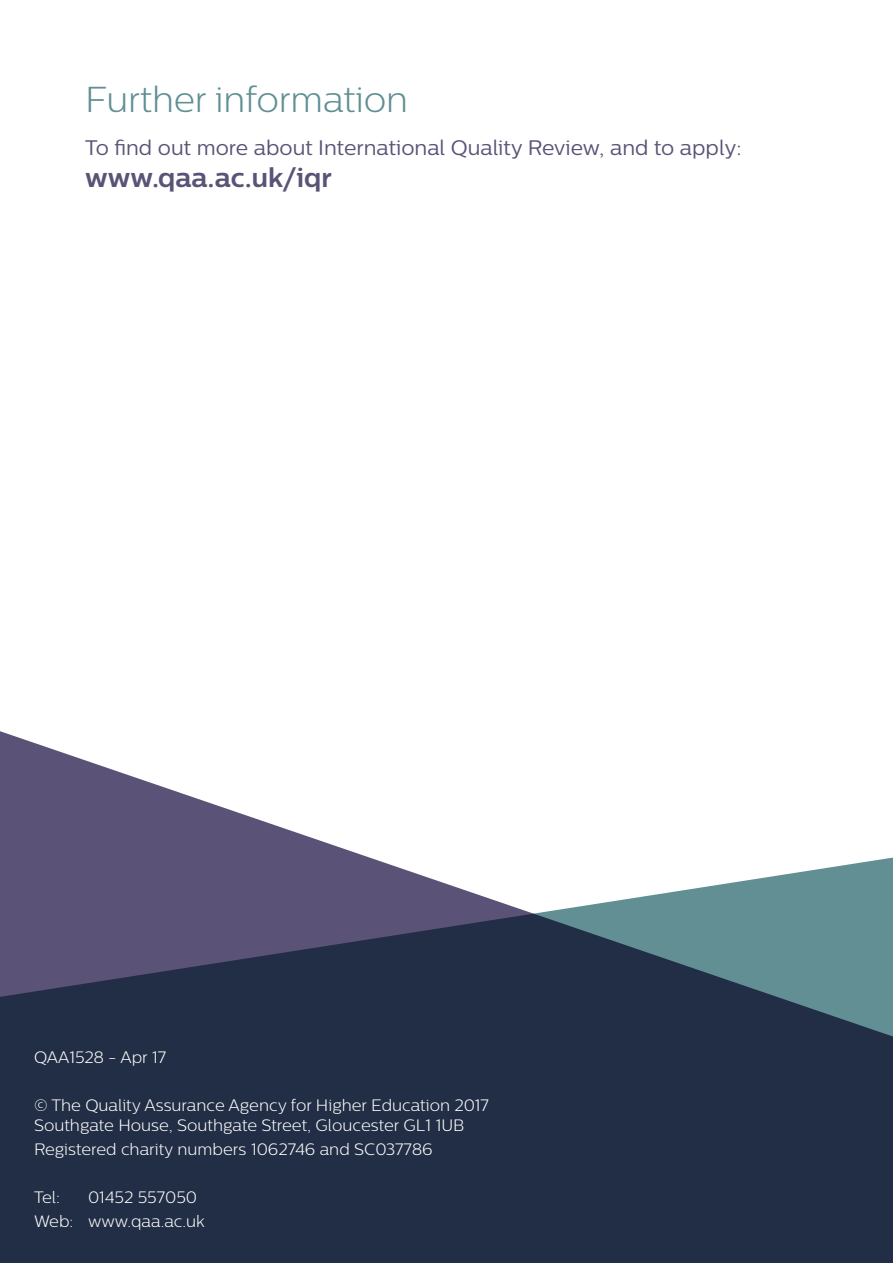
<style>
.page{position:relative;width:893px;height:1263px;background:#fff}
.page>*{position:absolute;margin:0;border:0;box-sizing:border-box;transform-origin:0 0}
.t1{font:300 36px "Centrale Sans";letter-spacing:-.005em;color:#618f94}
.t2{font:700 27px "Centrale Sans";color:#5b5377}
.t3{font:21px "Centrale Sans";color:#5b5377}
.t4{font:300 16.5px/19.8px "Centrale Sans";color:#fff}
</style>
<div class="page">
<svg style="left:0;top:731px;width:893px;height:532px;fill:#222e45"></svg>
<h1 class="t1" style="left:85px;top:79px;width:324px">Further information</h1>
<p class="t3" style="left:85px;top:135px;width:658px">To find out more about International Quality Review, and to apply:</p>
<h2 class="t2" style="left:85px;top:161px;width:248px">www.qaa.ac.uk/iqr</h2>
<p class="t4" style="left:34px;top:1047px;width:134px">QAA1528 - Apr 17</p>
<p class="t4" style="left:34px;top:1095px;width:456px">© The Quality Assurance Agency for Higher Education 2017<br>Southgate House, Southgate Street, Gloucester GL1 1UB</p>
<p class="t4" style="left:34px;top:1139px;width:400px">Registered charity numbers 1062746 and SC037786</p>
<p class="t4" style="left:34px;top:1187px;width:28px">Tel:</p>
<p class="t4" style="left:34px;top:1185px;width:172px;line-height:24px;text-indent:54px">01452 557050<br>Web: www.qaa.ac.uk</p>
</div>
